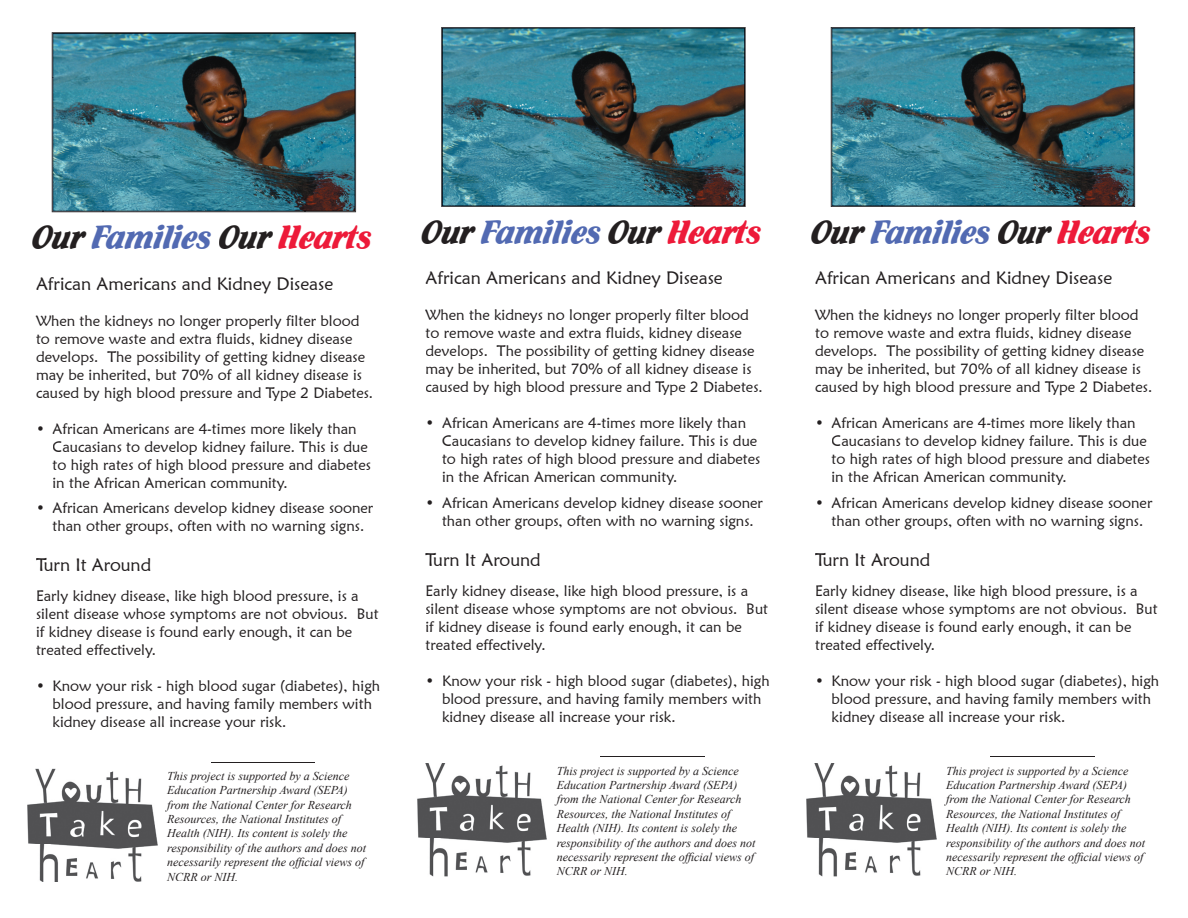
<style>
.page{position:relative;width:1188px;height:918px;background:#fff}
.page>*{position:absolute;margin:0;border:0;box-sizing:border-box;transform-origin:0 0}
.t1{font:35.4px "Flamenco D";color:#526ab2}
.t2{font:18px "Maiandra GD";color:#231f20}
.t3{font:15px/18px "Maiandra GD";color:#231f20}
.t4{font:italic 12px/14.4px "Times New Roman";color:#231f20}
.s1{color:#231f20}
.s2{color:#ed1a39}
</style>
<div class="page">
<img style="left:27px;top:768px;width:131px;height:114px">
<hr style="left:211px;top:762px;width:104px;height:1px;background:#231f20">
<svg style="left:52px;top:32px;width:304px;height:180px;background:#40686e"></svg>
<img style="left:53px;top:33px;width:302px;height:45px">
<img style="left:53px;top:77px;width:50px;height:135px">
<img style="left:305px;top:77px;width:50px;height:135px">
<img style="left:103px;top:167px;width:202px;height:45px">
<img style="left:417px;top:763px;width:130px;height:114px">
<hr style="left:601px;top:757px;width:104px;height:1px;background:#231f20">
<svg style="left:441px;top:27px;width:305px;height:180px;background:#40676d"></svg>
<img style="left:442px;top:28px;width:303px;height:45px">
<img style="left:442px;top:72px;width:51px;height:134px">
<img style="left:694px;top:72px;width:51px;height:134px">
<img style="left:492px;top:162px;width:203px;height:44px">
<img style="left:806px;top:763px;width:131px;height:114px">
<hr style="left:990px;top:757px;width:104px;height:1px;background:#231f20">
<svg style="left:831px;top:27px;width:304px;height:180px;background:#40676d"></svg>
<img style="left:832px;top:28px;width:302px;height:45px">
<img style="left:832px;top:72px;width:50px;height:134px">
<img style="left:1084px;top:72px;width:50px;height:134px">
<img style="left:882px;top:162px;width:202px;height:44px">
<h1 class="t1" style="left:33px;top:217px;width:341px"><span class="s1">Our</span> Families <span class="s1">Our</span> <span class="s2">Hearts</span></h1>
<p class="t2" style="left:36px;top:272px;width:299px">African Americans and Kidney Disease</p>
<p class="t3" style="left:36px;top:311px;width:339px">When the kidneys no longer properly filter blood to remove waste and extra fluids, kidney disease develops. The possibility of getting kidney disease may be inherited, but 70% of all kidney disease is caused by high blood pressure and Type 2 Diabetes.</p>
<p class="t3" style="left:52px;top:419px;width:320px;text-indent:-16px">• African Americans are 4-times more likely than Caucasians to develop kidney failure. This is due to high rates of high blood pressure and diabetes in the African American community.</p>
<p class="t3" style="left:36px;top:499px;width:339px;text-align:center">• African Americans develop kidney disease sooner than other groups, often with no warning signs.</p>
<p class="t2" style="left:36px;top:553px;width:117px">Turn It Around</p>
<p class="t3" style="left:36px;top:586px;width:344px">Early kidney disease, like high blood pressure, is a silent disease whose symptoms are not obvious. But if kidney disease is found early enough, it can be treated effectively.</p>
<p class="t3" style="left:52px;top:676px;width:329px;text-indent:-16px">• Know your risk - high blood sugar (diabetes), high blood pressure, and having family members with kidney disease all increase your risk.</p>
<p class="t4" style="left:167px;top:768px;width:200px">This project is supported by a Science Education Partnership Award (SEPA) from the National Center for Research Resources, the National Institutes of Health (NIH). Its content is solely the responsibility of the authors and does not necessarily represent the official views of NCRR or NIH.</p>
<h1 class="t1" style="left:422px;top:211px;width:341px"><span class="s1">Our</span> Families <span class="s1">Our</span> <span class="s2">Hearts</span></h1>
<p class="t2" style="left:426px;top:267px;width:299px">African Americans and Kidney Disease</p>
<p class="t3" style="left:426px;top:306px;width:339px">When the kidneys no longer properly filter blood to remove waste and extra fluids, kidney disease develops. The possibility of getting kidney disease may be inherited, but 70% of all kidney disease is caused by high blood pressure and Type 2 Diabetes.</p>
<p class="t3" style="left:442px;top:414px;width:320px;text-indent:-16px">• African Americans are 4-times more likely than Caucasians to develop kidney failure. This is due to high rates of high blood pressure and diabetes in the African American community.</p>
<p class="t3" style="left:426px;top:493px;width:339px;text-align:center">• African Americans develop kidney disease sooner than other groups, often with no warning signs.</p>
<p class="t2" style="left:426px;top:548px;width:117px">Turn It Around</p>
<p class="t3" style="left:426px;top:581px;width:344px">Early kidney disease, like high blood pressure, is a silent disease whose symptoms are not obvious. But if kidney disease is found early enough, it can be treated effectively.</p>
<p class="t3" style="left:442px;top:671px;width:329px;text-indent:-16px">• Know your risk - high blood sugar (diabetes), high blood pressure, and having family members with kidney disease all increase your risk.</p>
<p class="t4" style="left:557px;top:763px;width:200px">This project is supported by a Science Education Partnership Award (SEPA) from the National Center for Research Resources, the National Institutes of Health (NIH). Its content is solely the responsibility of the authors and does not necessarily represent the official views of NCRR or NIH.</p>
<h1 class="t1" style="left:812px;top:211px;width:341px"><span class="s1">Our</span> Families <span class="s1">Our</span> <span class="s2">Hearts</span></h1>
<p class="t2" style="left:815px;top:267px;width:299px">African Americans and Kidney Disease</p>
<p class="t3" style="left:815px;top:306px;width:339px">When the kidneys no longer properly filter blood to remove waste and extra fluids, kidney disease develops. The possibility of getting kidney disease may be inherited, but 70% of all kidney disease is caused by high blood pressure and Type 2 Diabetes.</p>
<p class="t3" style="left:832px;top:414px;width:320px;text-indent:-16px">• African Americans are 4-times more likely than Caucasians to develop kidney failure. This is due to high rates of high blood pressure and diabetes in the African American community.</p>
<p class="t3" style="left:815px;top:493px;width:339px;text-align:center">• African Americans develop kidney disease sooner than other groups, often with no warning signs.</p>
<p class="t2" style="left:815px;top:548px;width:117px">Turn It Around</p>
<p class="t3" style="left:815px;top:581px;width:344px">Early kidney disease, like high blood pressure, is a silent disease whose symptoms are not obvious. But if kidney disease is found early enough, it can be treated effectively.</p>
<p class="t3" style="left:832px;top:671px;width:329px;text-indent:-16px">• Know your risk - high blood sugar (diabetes), high blood pressure, and having family members with kidney disease all increase your risk.</p>
<p class="t4" style="left:946px;top:763px;width:200px">This project is supported by a Science Education Partnership Award (SEPA) from the National Center for Research Resources, the National Institutes of Health (NIH). Its content is solely the responsibility of the authors and does not necessarily represent the official views of NCRR or NIH.</p>
</div>
